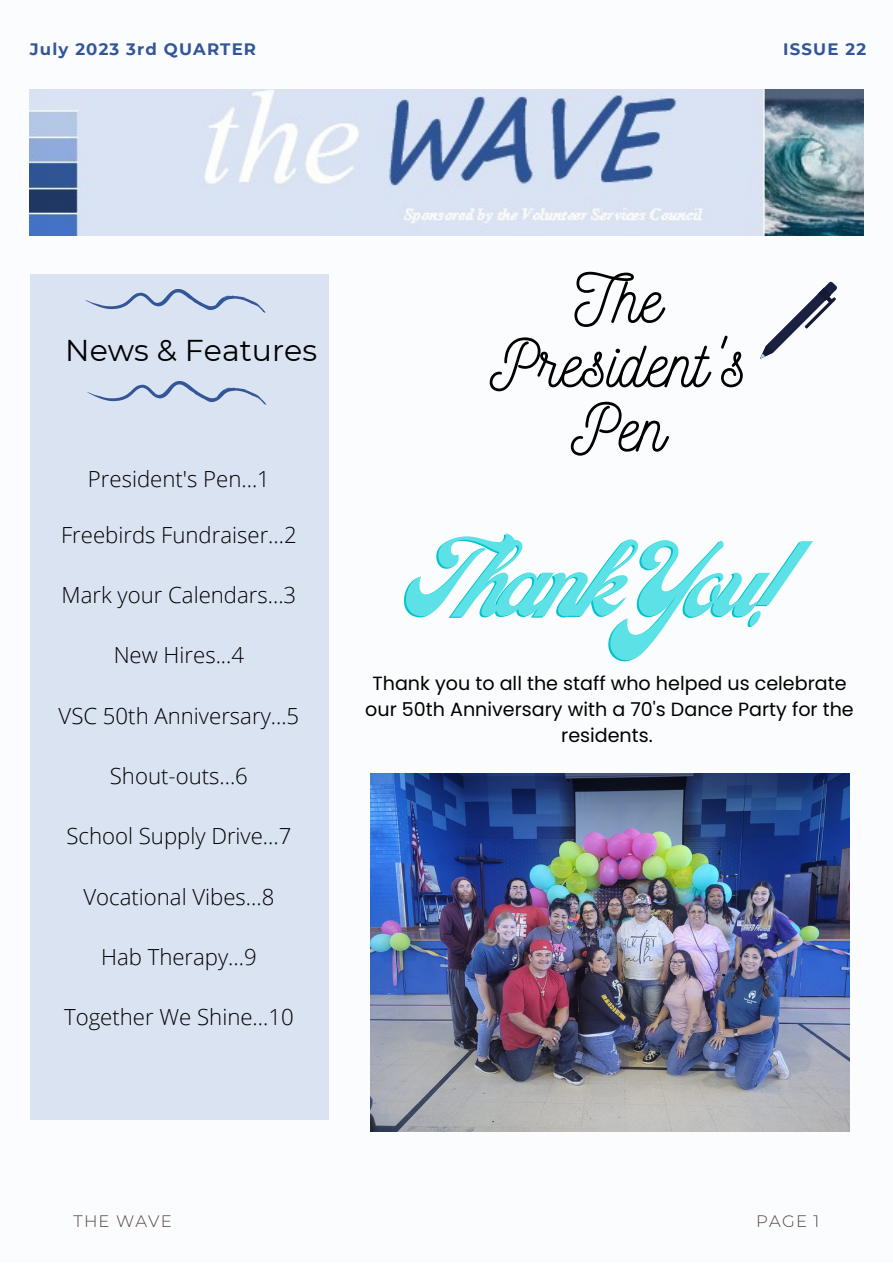
<style>
.page{position:relative;width:893px;height:1264px;background:#fff}
.page>*{position:absolute;margin:0;border:0;box-sizing:border-box;transform-origin:0 0}
.t1{font:83.25px "Carlsonscript";letter-spacing:-.085em;color:#00c4cc}
.t2{font:65.25px/64.3px "Nickainley";color:#000;text-align:center}
.t3{font:30px "Montserrat";color:#000}
.t4{font:300 22.2px "Open Sans";color:#000}
.t5{font:19.05px/25.8px "Poppins";color:#000;text-align:center}
.t6{font:700 16.5px "Montserrat";letter-spacing:.07em;color:#325697}
.t7{font:300 16.5px "Montserrat";letter-spacing:.07em;color:#544441}
</style>
<div class="page">
<div style="left:0;top:0;width:892px;height:1262px;background:#fbfcfd"></div>
<img style="left:30px;top:89px;width:833px;height:146px">
<div style="left:30px;top:274px;width:298px;height:845px;background:#dae3f2"></div>
<svg style="left:85px;top:289px;width:181px;height:24px"></svg>
<svg style="left:87px;top:381px;width:180px;height:24px"></svg>
<svg style="left:760px;top:281px;width:77px;height:78px"></svg>
<img style="left:370px;top:773px;width:479px;height:358px">
<p class="t6" style="left:30px;top:39px;width:228px">July 2023 3rd QUARTER</p>
<p class="t6" style="left:783px;top:39px;width:84px">ISSUE 22</p>
<p class="t3" style="left:65px;top:332px;width:253px">News &amp; Features</p>
<p class="t4" style="left:88px;top:463px;width:183px">President's Pen...1</p>
<p class="t4" style="left:61px;top:519px;width:237px">Freebirds Fundraiser...2</p>
<p class="t4" style="left:62px;top:579px;width:236px">Mark your Calendars...3</p>
<p class="t4" style="left:114px;top:639px;width:132px">New Hires...4</p>
<p class="t4" style="left:59px;top:700px;width:242px">VSC 50th Anniversary...5</p>
<p class="t4" style="left:110px;top:760px;width:139px">Shout-outs...6</p>
<p class="t4" style="left:66px;top:820px;width:226px">School Supply Drive...7</p>
<p class="t4" style="left:83px;top:880px;width:192px">Vocational Vibes...8</p>
<p class="t4" style="left:101px;top:941px;width:157px">Hab Therapy...9</p>
<p class="t4" style="left:64px;top:1001px;width:231px">Together We Shine...10</p>
<p class="t2" style="left:489px;top:265px;width:258px">The<br>President's<br>Pen</p>
<p class="t1" style="left:404px;top:538px;width:380px">ThankYou!</p>
<p class="t5" style="left:365px;top:670px;width:490px">Thank you to all the staff who helped us celebrate our 50th Anniversary with a 70's Dance Party for the residents.</p>
<p class="t7" style="left:74px;top:1210px;width:100px">THE WAVE</p>
<p class="t7" style="left:756px;top:1210px;width:65px">PAGE 1</p>
</div>
